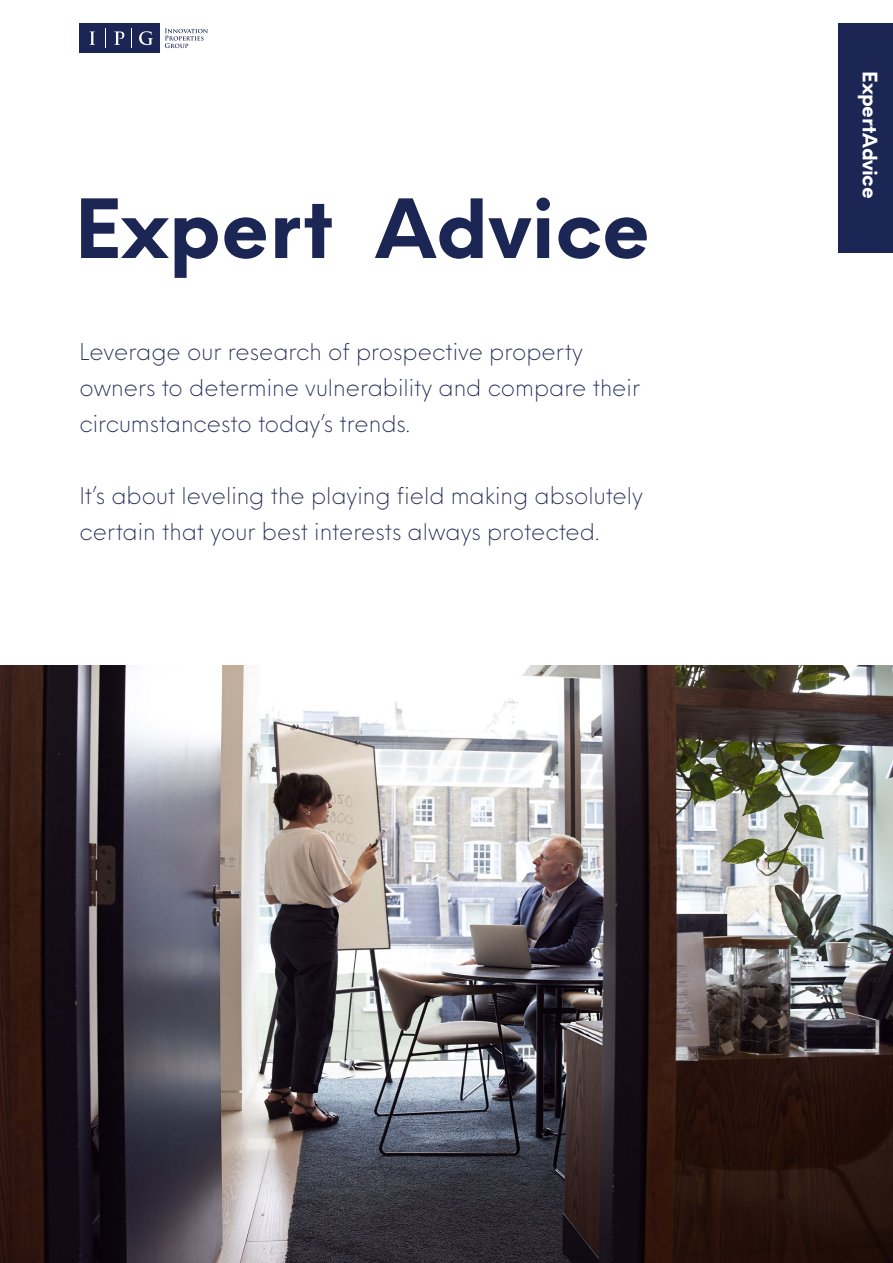
<style>
.page{position:relative;width:893px;height:1263px;background:#fff}
.page>*{position:absolute;margin:0;border:0;box-sizing:border-box;transform-origin:0 0}
.t1{font:700 79.5px "Neue Einstellung";color:#1c2654}
.t2{font:300 22.5px/36px "Neue Einstellung";color:#1c2654}
.t3{font:700 19.5px "Neue Einstellung";letter-spacing:-.02em;color:#fff}
</style>
<div class="page">
<img style="left:0;top:665px;width:893px;height:598px">
<div style="left:839px;top:24px;width:54px;height:229px;background:#1c2654"></div>
<div style="left:79px;top:24px;width:81px;height:29px;background:#1c2654"></div>
<svg style="left:165px;top:28px;width:43px;height:20px"></svg>
<svg style="left:105px;top:29px;width:1px;height:19px"></svg>
<svg style="left:131px;top:29px;width:1px;height:19px"></svg>
<svg style="left:90px;top:31px;width:5px;height:14px"></svg>
<svg style="left:139px;top:31px;width:14px;height:14px"></svg>
<svg style="left:114px;top:31px;width:10px;height:14px"></svg>
<h1 class="t1" style="left:75px;top:157px;width:577px">Expert Advice</h1>
<p class="t2" style="left:79px;top:331px;width:562px">Leverage our research of prospective property owners to determine vulnerability and compare their circumstancesto today’s trends.</p>
<p class="t2" style="left:79px;top:475px;width:565px">It’s about leveling the playing field making absolutely certain that your best interests always protected.</p>
<p class="t3" style="left:888px;top:71px;width:128px;rotate:90deg">Expert Advice</p>
</div>
